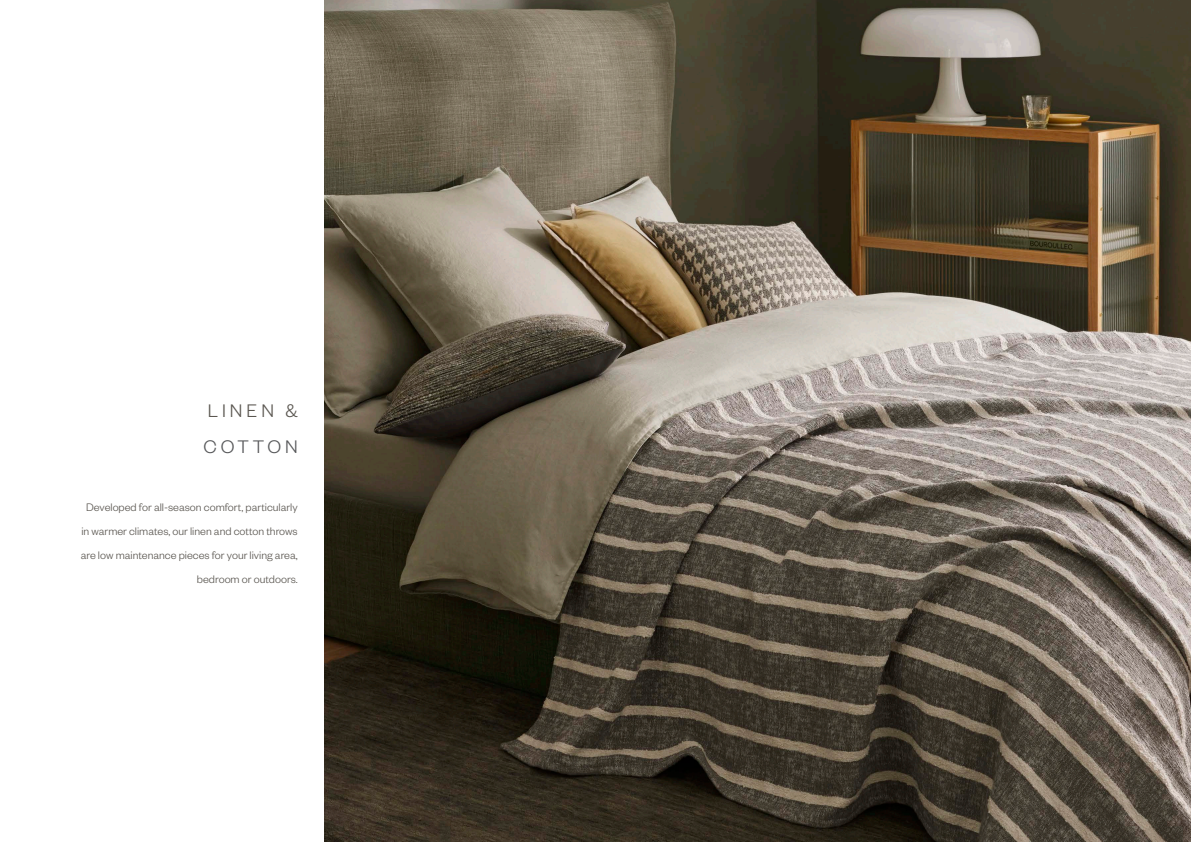
<style>
.page{position:relative;width:1191px;height:842px;background:#fff}
.page>*{position:absolute;margin:0;border:0;box-sizing:border-box;transform-origin:0 0}
.t1{font:300 20px "Founders Grotesk";letter-spacing:.2em;color:#5b5751}
.t2{font:300 20px "Founders Grotesk";letter-spacing:.2em;color:#57585a}
.t3{font:300 12px/24px "Founders Grotesk";color:#5b5751;text-align:right}
</style>
<div class="page">
<img style="left:325px;top:0;width:866px;height:842px">
<p class="t1" style="left:208px;top:398px;width:92px">LINEN &amp;</p>
<p class="t2" style="left:203px;top:434px;width:96px">COTTON</p>
<p class="t3" style="left:81px;top:494px;width:218px">Developed for all-season comfort, particularly in warmer climates, our linen and cotton throws are low maintenance pieces for your living area, bedroom or outdoors.</p>
</div>
